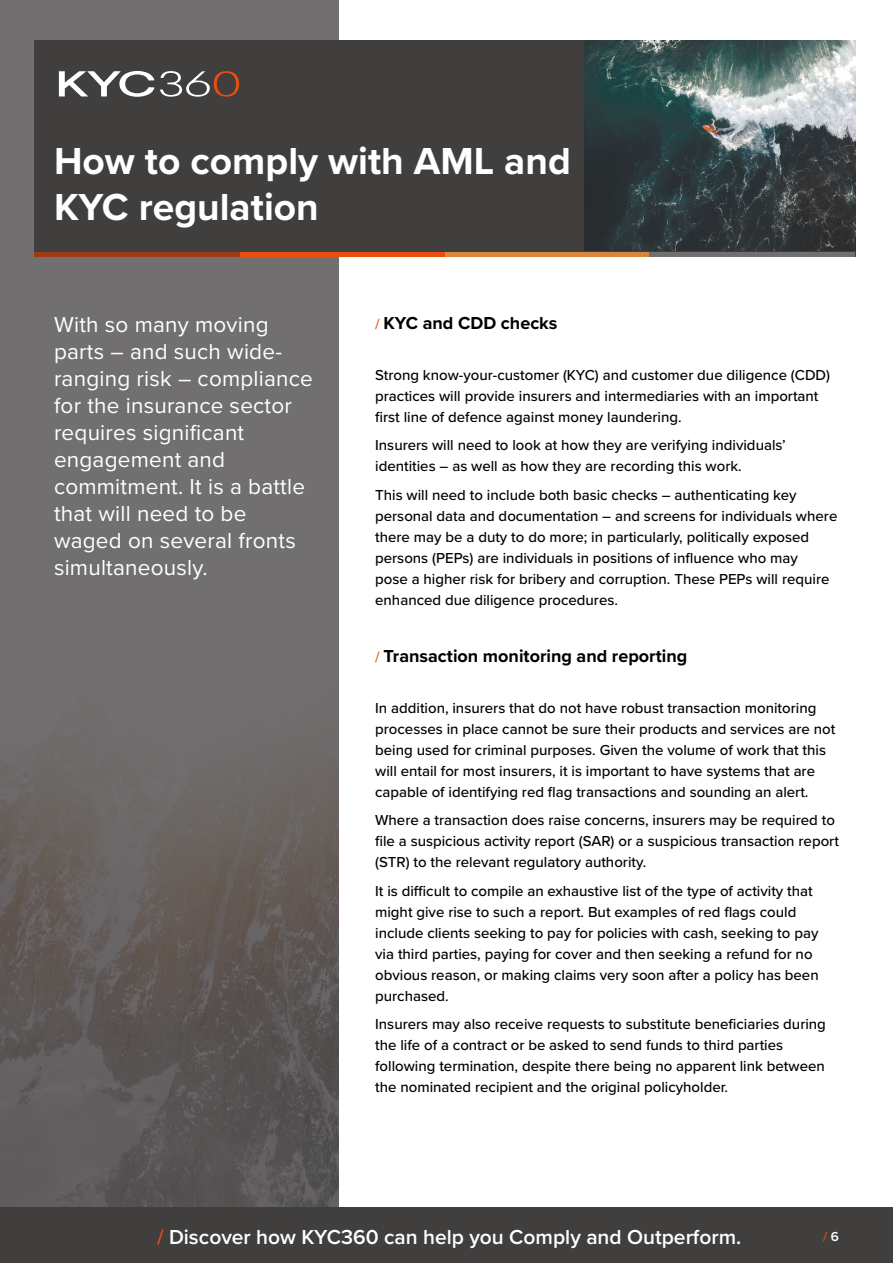
<style>
.page{position:relative;width:893px;height:1263px;background:#fff}
.page>*{position:absolute;margin:0;border:0;box-sizing:border-box;transform-origin:0 0}
.t1{font:700 39px/46.8px "Proxima Nova";color:#fff}
.t2{font:22.5px/27px "Proxima Nova";letter-spacing:.01em;color:#fff}
.t3{font:600 21px "Proxima Nova";color:#fff}
.t4{font:700 18px "Proxima Nova";color:#000}
.t5{font:500 15px/21px "Proxima Nova";color:#000}
.t6{font:600 13.5px "Proxima Nova";color:#e74e0f}
.s1{font-weight:500;font-size:15px;color:#e74e0f}
.s2{color:#e74e0f}
.s3{color:#413e3e}
</style>
<div class="page">
<div style="left:0;top:0;width:338px;height:1263px;background:#726f70"></div>
<img style="left:0;top:760px;width:338px;height:448px">
<div style="left:34px;top:40px;width:821px;height:217px;background:#413e3e"></div>
<div style="left:444px;top:252px;width:207px;height:5px;background:#d9863d"></div>
<div style="left:239px;top:252px;width:205px;height:5px;background:#e74e0f"></div>
<div style="left:34px;top:252px;width:205px;height:5px;background:#a13b16"></div>
<div style="left:650px;top:252px;width:205px;height:5px;background:#726f70"></div>
<img style="left:584px;top:40px;width:271px;height:211px">
<svg style="left:59px;top:71px;width:180px;height:26px"></svg>
<div style="left:0;top:1208px;width:893px;height:55px;background:#413e3e"></div>
<h1 class="t1" style="left:54px;top:136px;width:518px">How to comply with AML and<br>KYC regulation</h1>
<h2 class="t2" style="left:54px;top:310px;width:260px">With so many moving parts – and such wide&shy;ranging risk – compliance for the insurance sector requires significant engagement and commitment. It is a battle that will need to be waged on several fronts simultaneously.</h2>
<p class="t4" style="left:375px;top:309px;width:184px"><span class="s1">/</span> KYC and CDD checks</p>
<p class="t5" style="left:375px;top:363px;width:456px">Strong know-your-customer (KYC) and customer due diligence (CDD) practices will provide insurers and intermediaries with an important first line of defence against money laundering.</p>
<p class="t5" style="left:375px;top:434px;width:412px">Insurers will need to look at how they are verifying individuals’ identities – as well as how they are recording this work.</p>
<p class="t5" style="left:375px;top:483px;width:464px">This will need to include both basic checks – authenticating key personal data and documentation – and screens for individuals where there may be a duty to do more; in particularly, politically exposed persons (PEPs) are individuals in positions of influence who may<br>pose a higher risk for bribery and corruption. These PEPs will require enhanced due diligence procedures.</p>
<p class="t4" style="left:375px;top:642px;width:314px"><span class="s1">/</span> Transaction monitoring and reporting</p>
<p class="t5" style="left:375px;top:696px;width:462px">In addition, insurers that do not have robust transaction monitoring processes in place cannot be sure their products and services are not being used for criminal purposes. Given the volume of work that this will entail for most insurers, it is important to have systems that are capable of identifying red flag transactions and sounding an alert.</p>
<p class="t5" style="left:375px;top:809px;width:465px">Where a transaction does raise concerns, insurers may be required to file a suspicious activity report (SAR) or a suspicious transaction report (STR) to the relevant regulatory authority.</p>
<p class="t5" style="left:375px;top:879px;width:445px">It is difficult to compile an exhaustive list of the type of activity that might give rise to such a report. But examples of red flags could include clients seeking to pay for policies with cash, seeking to pay via third parties, paying for cover and then seeking a refund for no obvious reason, or making claims very soon after a policy has been purchased.</p>
<p class="t5" style="left:375px;top:1013px;width:452px">Insurers may also receive requests to substitute beneficiaries during the life of a contract or be asked to send funds to third parties following termination, despite there being no apparent link between the nominated recipient and the original policyholder.</p>
<h3 class="t3" style="left:157px;top:1221px;width:586px"><span class="s2">/</span> Discover how KYC360 can help you Comply and Outperform.</h3>
<p class="t6" style="left:823px;top:1226px;width:17px">/ <span class="s3">6</span></p>
</div>
